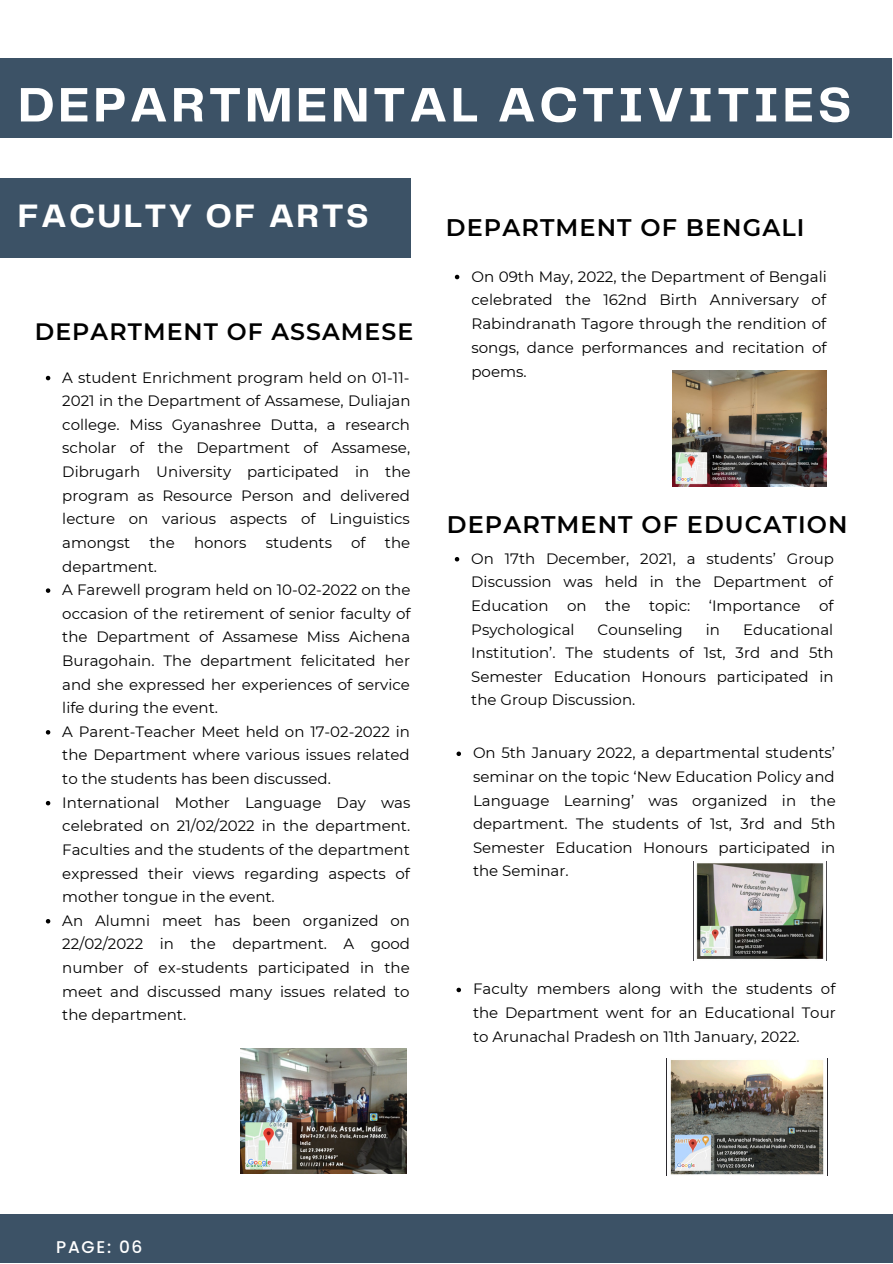
<style>
.page{position:relative;width:893px;height:1264px;background:#fff}
.page>*{position:absolute;margin:0;border:0;box-sizing:border-box;transform-origin:0 0}
.t1{font:700 50.25px "Telegraf";letter-spacing:.07em;color:#fff}
.t2{font:700 33.75px "Telegraf";letter-spacing:.07em;color:#fff}
.t3{font:600 24px "Montserrat";letter-spacing:.045em;color:#000}
.t4{font:600 23.7px "Montserrat";letter-spacing:.045em;color:#000}
.t5{font:500 16.95px "Poppins";letter-spacing:.1em;color:#fff}
.t6{font:15.15px/23.7px "Montserrat";color:#000;text-align:justify}
.t7{font:15px/23.5px "Montserrat";color:#000;text-align:justify}
</style>
<div class="page">
<div style="left:0;top:1213px;width:892px;height:49px;background:#3c5266"></div>
<div style="left:0;top:58px;width:892px;height:80px;background:#3c5266"></div>
<svg style="left:455px;top:275px;width:4px;height:4px"></svg>
<img style="left:672px;top:370px;width:154px;height:116px">
<svg style="left:455px;top:557px;width:4px;height:4px"></svg>
<div style="left:0;top:178px;width:410px;height:80px;background:#3c5266"></div>
<svg style="left:456px;top:751px;width:5px;height:5px"></svg>
<svg style="left:456px;top:987px;width:5px;height:5px"></svg>
<img style="left:693px;top:861px;width:131px;height:99px">
<img style="left:666px;top:1058px;width:158px;height:117px">
<img style="left:240px;top:1048px;width:167px;height:124px">
<svg style="left:46px;top:376px;width:4px;height:4px"></svg>
<svg style="left:46px;top:588px;width:4px;height:5px"></svg>
<svg style="left:46px;top:730px;width:4px;height:4px"></svg>
<svg style="left:46px;top:801px;width:4px;height:4px"></svg>
<svg style="left:46px;top:919px;width:4px;height:4px"></svg>
<p class="t1" style="left:18px;top:83px;width:834px">DEPARTMENTAL ACTIVITIES</p>
<p class="t2" style="left:18px;top:202px;width:352px">FACULTY OF ARTS</p>
<p class="t4" style="left:35px;top:317px;width:380px">DEPARTMENT OF ASSAMESE</p>
<p class="t7" style="left:62px;top:365px;width:350px">A student Enrichment program held on 01-11- 2021 in the Department of Assamese, Duliajan college. Miss Gyanashree Dutta, a research scholar of the Department of Assamese, Dibrugarh University participated in the program as Resource Person and delivered lecture on various aspects of Linguistics amongst</p>
<p class="t7" style="left:149px;top:530px;width:27px">the</p>
<p class="t7" style="left:194px;top:530px;width:54px">honors</p>
<p class="t7" style="left:266px;top:530px;width:68px">students</p>
<p class="t7" style="left:351px;top:530px;width:16px">of</p>
<p class="t7" style="left:385px;top:530px;width:27px">the</p>
<p class="t7" style="left:62px;top:554px;width:96px">department.</p>
<p class="t7" style="left:62px;top:578px;width:350px">A Farewell program held on 10-02-2022 on the occasion of the retirement of senior faculty of the Department of Assamese Miss Aichena Buragohain. The department felicitated her and she expressed her experiences of service life during the event.</p>
<p class="t7" style="left:62px;top:719px;width:349px">A Parent-Teacher Meet held on 17-02-2022 in the Department where various issues related to the students has been discussed.</p>
<p class="t7" style="left:62px;top:790px;width:349px">International Mother Language Day was celebrated on 21/02/2022 in the department.<br>Faculties and the students of the department expressed their views regarding aspects of mother tongue in the event.</p>
<p class="t7" style="left:62px;top:908px;width:349px">An Alumni meet has been organized on 22/02/2022 in the department. A good number of ex-students participated in the meet and discussed many issues related to the department.</p>
<p class="t3" style="left:446px;top:212px;width:360px">DEPARTMENT OF BENGALI</p>
<p class="t6" style="left:471px;top:264px;width:357px">On 09th May, 2022, the Department of Bengali celebrated the 162nd Birth Anniversary of Rabindranath Tagore through the rendition of songs, dance performances and recitation of poems.</p>
<p class="t3" style="left:447px;top:510px;width:402px">DEPARTMENT OF EDUCATION</p>
<p class="t7" style="left:471px;top:546px;width:364px">On 17th December, 2021, a students’ Group Discussion was held in the Department of Education on the topic: ‘Importance of Psychological</p>
<p class="t7" style="left:471px;top:617px;width:364px;text-indent:272px">Educational Institution’. The students of 1st, 3rd and 5th Semester Education Honours participated in the Group Discussion.</p>
<p class="t7" style="left:473px;top:741px;width:364px">On 5th January 2022, a departmental students’ seminar on the topic ‘New Education Policy and Language Learning’ was organized in the department. The students of 1st, 3rd and 5th Semester Education Honours participated in the Seminar.</p>
<p class="t7" style="left:597px;top:617px;width:87px">Counseling</p>
<p class="t7" style="left:706px;top:617px;width:16px">in</p>
<p class="t7" style="left:473px;top:977px;width:364px">Faculty members along with the students of the Department went for an Educational Tour to Arunachal Pradesh on 11th January, 2022.</p>
<p class="t5" style="left:56px;top:1235px;width:88px">PAGE: 06</p>
</div>
